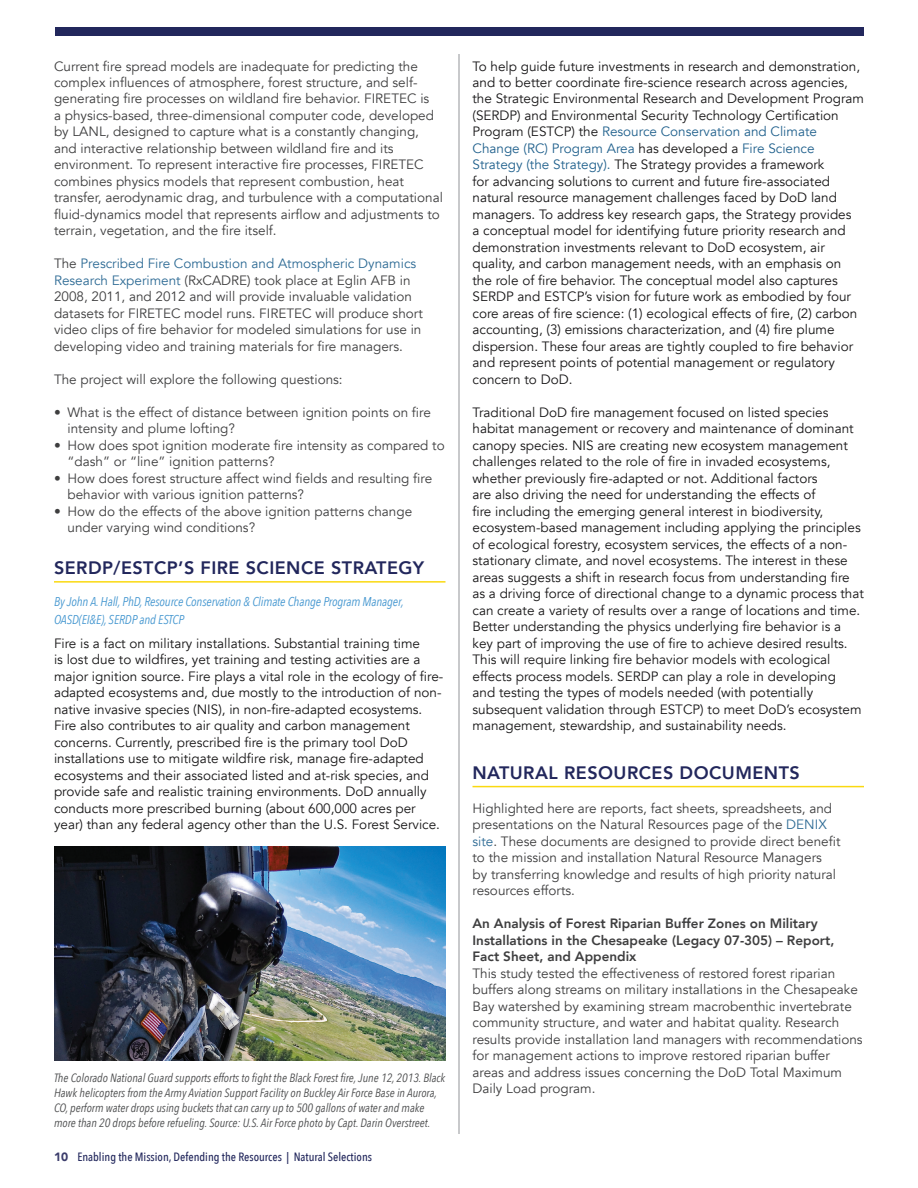
<style>
.page{position:relative;width:918px;height:1188px;background:#fff}
.page>*{position:absolute;margin:0;border:0;box-sizing:border-box;transform-origin:0 0}
.t1{font:800 18px "Avenir";letter-spacing:.025em;color:#22275c}
.t2{font:13.5px/16.5px "Avenir";color:#171617}
.t3{font:13.5px/16.5px "Avenir";color:#3e3e3f}
.t4{font:800 13.5px/16.5px "Avenir";color:#3e3e3f}
.t5{font:italic 12.75px/18px "Avenir Next Condensed";letter-spacing:-.01em;color:#4597d0}
.t6{font:italic 12px/15px "Avenir Next Condensed";color:#4b4c4d}
.t7{font:500 12px "Avenir Next Condensed";color:#22275c}
.s1{color:#2e6b95}
.s2{font-family:"Avenir";font-weight:900;color:#3b3c6b}
.s3{color:#21618d}
</style>
<div class="page">
<div style="left:56px;top:27px;width:808px;height:9px;background:#22275c"></div>
<hr style="left:54px;top:581px;width:392px;height:2px;background:#fad910">
<img style="left:54px;top:846px;width:392px;height:214px">
<hr style="left:472px;top:786px;width:392px;height:1px;background:#fad910">
<hr style="left:459px;top:54px;width:1px;height:1080px;background:#939598">
<p class="t3" style="left:54px;top:58px;width:390px">Current fire spread models are inadequate for predicting the complex influences of atmosphere, forest structure, and self&shy;generating fire processes on wildland fire behavior. FIRETEC is<br>a physics-based, three-dimensional computer code, developed by LANL, designed to capture what is a constantly changing, and interactive relationship between wildland fire and its environment. To represent interactive fire processes, FIRETEC combines physics models that represent combustion, heat transfer, aerodynamic drag, and turbulence with a computational fluid-dynamics model that represents airflow and adjustments to terrain, vegetation, and the fire itself.</p>
<p class="t3" style="left:54px;top:256px;width:370px">The <span class="s1">Prescribed Fire Combustion and Atmospheric Dynamics Research Experiment</span> (RxCADRE) took place at Eglin AFB in 2008, 2011, and 2012 and will provide invaluable validation datasets for FIRETEC model runs. FIRETEC will produce short video clips of fire behavior for modeled simulations for use in developing video and training materials for fire managers.</p>
<p class="t3" style="left:54px;top:371px;width:290px">The project will explore the following questions:</p>
<p class="t3" style="left:68px;top:404px;width:365px;text-indent:-14px">• What is the effect of distance between ignition points on fire intensity and plume lofting?</p>
<p class="t3" style="left:68px;top:437px;width:379px;text-indent:-14px">• How does spot ignition moderate fire intensity as compared to “dash” or “line” ignition patterns?</p>
<p class="t3" style="left:68px;top:470px;width:366px;text-indent:-14px">• How does forest structure affect wind fields and resulting fire behavior with various ignition patterns?</p>
<p class="t3" style="left:68px;top:503px;width:346px;text-indent:-14px">• How do the effects of the above ignition patterns change under varying wind conditions?</p>
<h1 class="t1" style="left:54px;top:554px;width:372px">SERDP/ESTCP’S FIRE SCIENCE STRATEGY</h1>
<p class="t5" style="left:54px;top:592px;width:351px">By John A. Hall, PhD, Resource Conservation &amp; Climate Change Program Manager,<br>OASD(EI&amp;E), SERDP and ESTCP</p>
<p class="t2" style="left:54px;top:635px;width:391px">Fire is a fact on military installations. Substantial training time<br>is lost due to wildfires, yet training and testing activities are a major ignition source. Fire plays a vital role in the ecology of fire&shy;adapted ecosystems and, due mostly to the introduction of non&shy;native invasive species (NIS), in non-fire-adapted ecosystems.<br>Fire also contributes to air quality and carbon management concerns. Currently, prescribed fire is the primary tool DoD installations use to mitigate wildfire risk, manage fire-adapted ecosystems and their associated listed and at-risk species, and provide safe and realistic training environments. DoD annually conducts more prescribed burning (about 600,000 acres per year) than any federal agency other than the U.S. Forest Service.</p>
<p class="t6" style="left:54px;top:1071px;width:393px">The Colorado National Guard supports efforts to fight the Black Forest fire, June 12, 2013. Black Hawk helicopters from the Army Aviation Support Facility on Buckley Air Force Base in Aurora, CO, perform water drops using buckets that can carry up to 500 gallons of water and make more than 20 drops before refueling. Source: U.S. Air Force photo by Capt. Darin Overstreet.</p>
<p class="t7" style="left:54px;top:1150px;width:320px"><span class="s2">10</span> Enabling the Mission, Defending the Resources | Natural Selections</p>
<p class="t2" style="left:472px;top:58px;width:393px">To help guide future investments in research and demonstration, and to better coordinate fire-science research across agencies, the Strategic Environmental Research and Development Program (SERDP) and Environmental Security Technology Certification Program (ESTCP) the <span class="s3">Resource Conservation and Climate Change (RC) Program Area</span> has developed a <span class="s3">Fire Science Strategy (the Strategy).</span> The Strategy provides a framework<br>for advancing solutions to current and future fire-associated natural resource management challenges faced by DoD land managers. To address key research gaps, the Strategy provides<br>a conceptual model for identifying future priority research and demonstration investments relevant to DoD ecosystem, air quality, and carbon management needs, with an emphasis on the role of fire behavior. The conceptual model also captures SERDP and ESTCP’s vision for future work as embodied by four core areas of fire science: (1) ecological effects of fire, (2) carbon accounting, (3) emissions characterization, and (4) fire plume dispersion. These four areas are tightly coupled to fire behavior and represent points of potential management or regulatory concern to DoD.</p>
<p class="t2" style="left:472px;top:404px;width:393px">Traditional DoD fire management focused on listed species habitat management or recovery and maintenance of dominant canopy species. NIS are creating new ecosystem management challenges related to the role of fire in invaded ecosystems, whether previously fire-adapted or not. Additional factors<br>are also driving the need for understanding the effects of<br>fire including the emerging general interest in biodiversity, ecosystem-based management including applying the principles of ecological forestry, ecosystem services, the effects of a non&shy;stationary climate, and novel ecosystems. The interest in these areas suggests a shift in research focus from understanding fire as a driving force of directional change to a dynamic process that can create a variety of results over a range of locations and time.<br>Better understanding the physics underlying fire behavior is a key part of improving the use of fire to achieve desired results.<br>This will require linking fire behavior models with ecological effects process models. SERDP can play a role in developing<br>and testing the types of models needed (with potentially subsequent validation through ESTCP) to meet DoD’s ecosystem management, stewardship, and sustainability needs.</p>
<h1 class="t1" style="left:472px;top:759px;width:329px">NATURAL RESOURCES DOCUMENTS</h1>
<p class="t3" style="left:472px;top:800px;width:369px">Highlighted here are reports, fact sheets, spreadsheets, and presentations on the Natural Resources page of the <span class="s1">DENIX site</span>. These documents are designed to provide direct benefit to the mission and installation Natural Resource Managers<br>by transferring knowledge and results of high priority natural resources efforts.</p>
<p class="t4" style="left:472px;top:916px;width:363px">An Analysis of Forest Riparian Buffer Zones on Military<br>Installations in the Chesapeake (Legacy 07-305) – Report,<br>Fact Sheet, and Appendix</p>
<p class="t3" style="left:472px;top:965px;width:392px">This study tested the effectiveness of restored forest riparian buffers along streams on military installations in the Chesapeake Bay watershed by examining stream macrobenthic invertebrate community structure, and water and habitat quality. Research results provide installation land managers with recommendations for management actions to improve restored riparian buffer areas and address issues concerning the DoD Total Maximum Daily Load program.</p>
</div>
